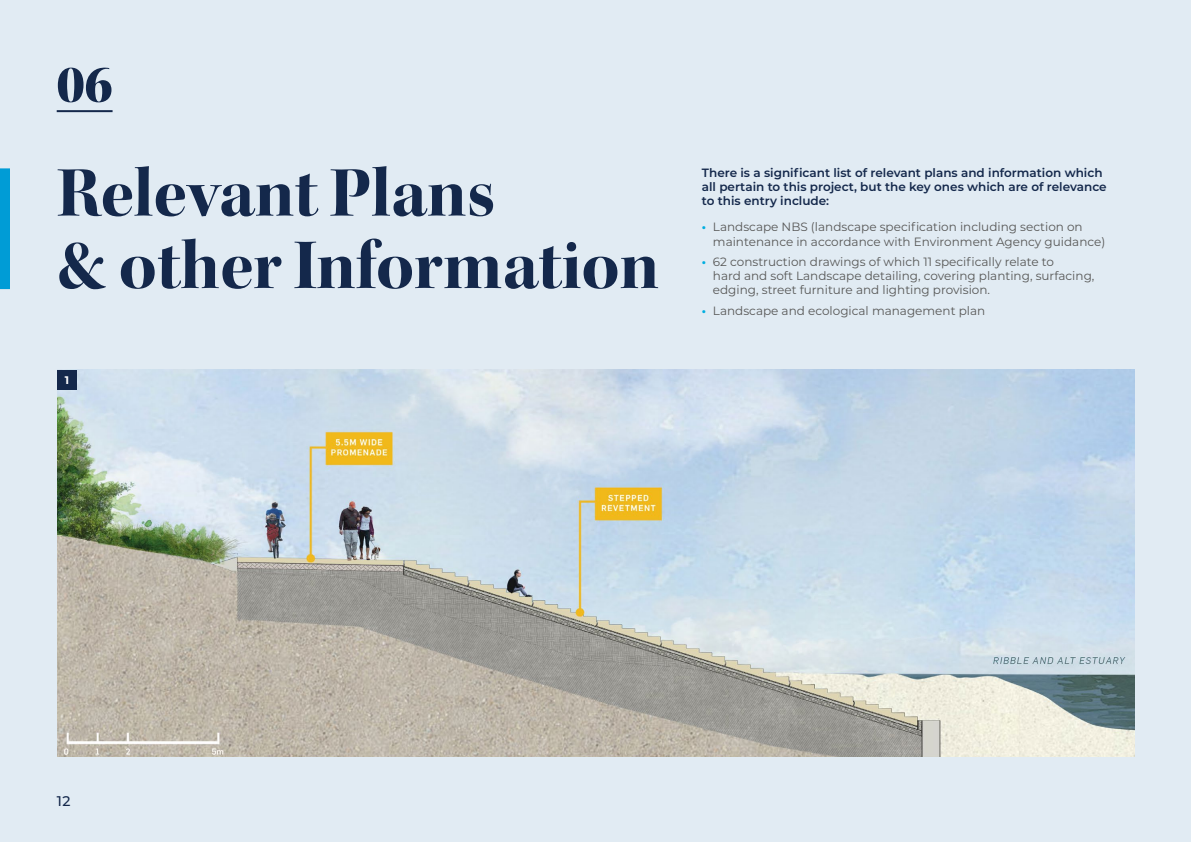
<style>
.page{position:relative;width:1191px;height:842px;background:#e1ebf3}
.page>*{position:absolute;margin:0;border:0;box-sizing:border-box;transform-origin:0 0}
.Heading_01{font:72px/72.4px "Kepler Std Bold Disp";color:#14284b}
.Number{font:54px "Kepler Std Black Disp";color:#14284b}
.t1{font:500 14px "Montserrat";color:#14284b}
.Body{font:12px/14.4px "Montserrat";color:#575756}
.First_Paragraph{font:600 12px/14.4px "Montserrat";color:#14284b}
.Body-2{font:700 11px "Montserrat";color:#fff}
.s1{font-weight:700;color:#00aee0}
</style>
<div class="page">
<img style="left:57px;top:370px;width:1077px;height:387px">
<div style="left:0;top:168px;width:10px;height:121px;background:#009cd6"></div>
<div style="left:57px;top:370px;width:20px;height:20px;background:#14284b"></div>
<hr style="left:57px;top:110px;width:56px;height:2px;background:#14284b">
<p class="Number" style="left:57px;top:54px;width:57px">06</p>
<p class="Heading_01" style="left:57px;top:158px;width:604px">Relevant Plans<br>&amp; other Information</p>
<p class="Body-2" style="left:65px;top:372px;width:6px">1</p>
<p class="First_Paragraph" style="left:702px;top:165px;width:406px">There is a significant list of relevant plans and information which all pertain to this project, but the key ones which are of relevance to this entry include:</p>
<p class="Body" style="left:713px;top:219px;width:394px;text-indent:-11px"><span class="s1">•</span> Landscape NBS (landscape specification including section on maintenance in accordance with Environment Agency guidance)</p>
<p class="Body" style="left:713px;top:254px;width:383px;text-indent:-11px"><span class="s1">•</span> 62 construction drawings of which 11 specifically relate to<br>hard and soft Landscape detailing, covering planting, surfacing, edging, street furniture and lighting provision.</p>
<p class="Body" style="left:702px;top:303px;width:285px"><span class="s1">•</span> Landscape and ecological management plan</p>
<p class="t1" style="left:57px;top:791px;width:15px">12</p>
</div>
